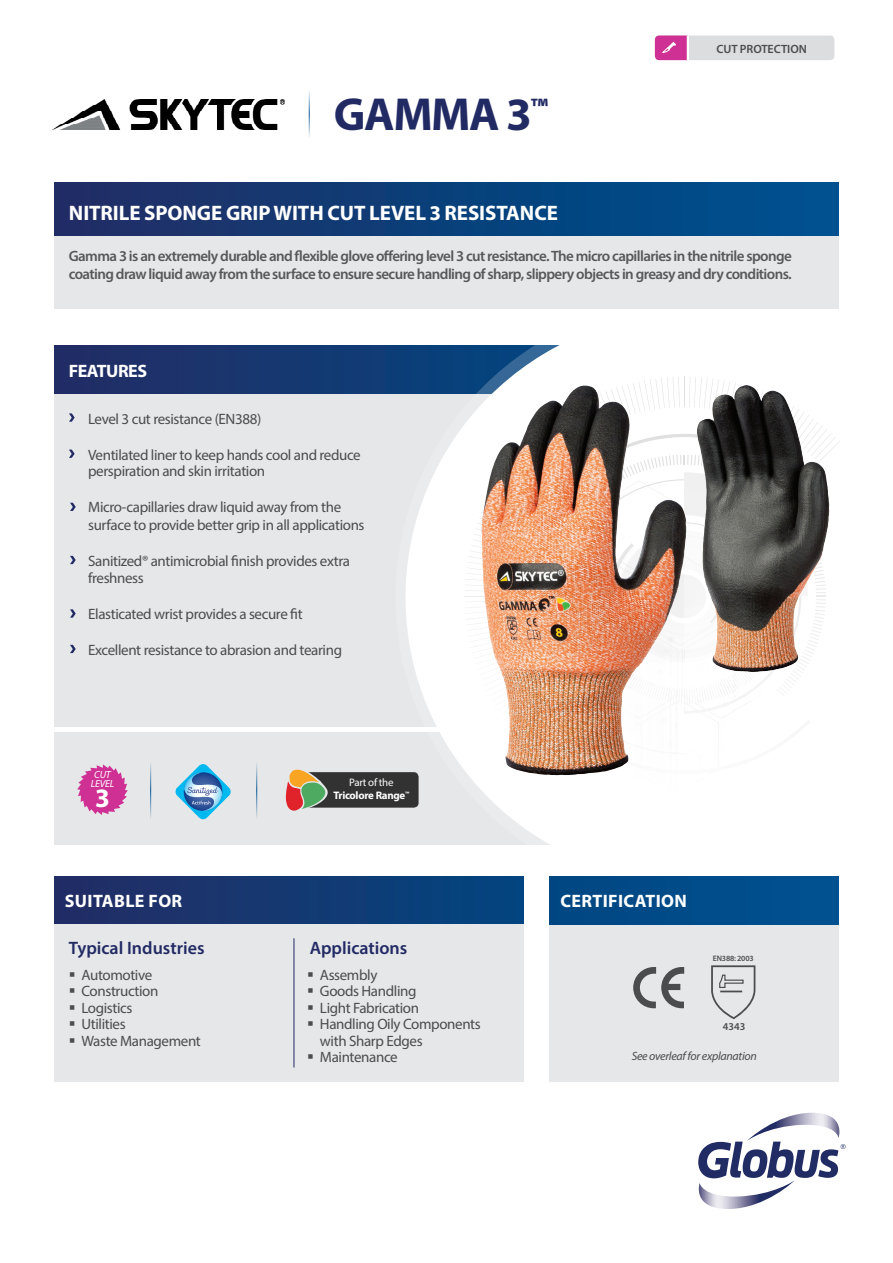
<style>
.page{position:relative;width:893px;height:1263px;background:#fff}
.page>*{position:absolute;margin:0;border:0;box-sizing:border-box;transform-origin:0 0}
.t1{font:700 46.5px "Myriad Pro";letter-spacing:-.03em;color:#222a64}
.t2{font:700 26.7px "Myriad Pro";color:#fff}
.Body_Copy{font:700 21px "Myriad Pro";letter-spacing:-.005em;color:#fff}
.Body_Copy-2{font:600 18px "Myriad Pro";color:#222a64}
.Body_Copy-3{font:700 18px "Myriad Pro";letter-spacing:.02em;color:#fff}
.Body_Copy-4{font:700 18px "Myriad Pro";letter-spacing:-.025em;color:#fff}
.Body_Copy-5{font:15px/16.5px "Myriad Pro";letter-spacing:-.025em;color:#4b4c4d}
.t3{font:600 15px/18px "Myriad Pro";letter-spacing:-.04em;color:#57585a}
.t4{font:600 12px "Myriad Pro";letter-spacing:-.005em;color:#4b4c4d}
.Body_Copy-6{font:italic 12px "Myriad Pro";letter-spacing:-.025em;color:#4b4c4d}
.t5{font:700 10.95px "Myriad Pro";letter-spacing:-.025em;color:#fff}
.t6{font:10.95px "Myriad Pro";letter-spacing:-.025em;color:#fff}
.t7{font:600 10.5px "Myriad Pro";color:#4b4c4d}
.t8{font:italic 10.35px "Myriad Pro";letter-spacing:-.025em;color:#fff}
.t9{font:600 7.95px "Myriad Pro";letter-spacing:-.025em;color:#4b4c4d}
</style>
<div class="page">
<div style="left:54px;top:394px;width:473px;height:333px;background:#e6e7e9"></div>
<div style="left:54px;top:732px;width:580px;height:113px;background:#e6e7e9"></div>
<div style="left:54px;top:346px;width:586px;height:48px;background:#1b356e"></div>
<div style="left:550px;top:924px;width:289px;height:158px;background:#e6e7e9"></div>
<div style="left:54px;top:924px;width:470px;height:158px;background:#e6e7e9"></div>
<svg style="left:395px;top:308px;width:444px;height:588px;fill:#fff"></svg>
<hr style="left:294px;top:938px;width:1px;height:129px;background:#222a64">
<div style="left:54px;top:876px;width:470px;height:48px;background:linear-gradient(to right,#242c64,#034580)"></div>
<div style="left:635px;top:669px;width:9px;height:177px;background:#fff"></div>
<div style="left:618px;top:593px;width:18px;height:253px;background:#fff"></div>
<hr style="left:675px;top:687px;width:3px;height:159px;background:#231f20">
<hr style="left:669px;top:637px;width:3px;height:209px;background:#231f20">
<div style="left:658px;top:649px;width:8px;height:197px;background:#fff"></div>
<div style="left:646px;top:642px;width:18px;height:204px;background:#fff"></div>
<svg style="left:465px;top:377px;width:375px;height:449px"></svg>
<hr style="left:734px;top:588px;width:1px;height:128px;background:#231f20;border-radius:50%">
<hr style="left:733px;top:593px;width:1px;height:159px;background:#231f20;border-radius:50%">
<div style="left:634px;top:703px;width:114px;height:114px;background:#fff;border-radius:50%"></div>
<svg style="left:698px;top:1113px;width:148px;height:96px"></svg>
<div style="left:550px;top:876px;width:289px;height:49px;background:#014c8a"></div>
<div style="left:54px;top:183px;width:785px;height:53px;background:linear-gradient(to right,#202c64,#005291)"></div>
<div style="left:54px;top:236px;width:785px;height:72px;background:#e6e7e9"></div>
<svg style="left:69px;top:450px;width:6px;height:8px"></svg>
<svg style="left:69px;top:413px;width:6px;height:9px"></svg>
<svg style="left:70px;top:503px;width:6px;height:8px"></svg>
<img style="left:481px;top:386px;width:205px;height:389px">
<img style="left:696px;top:386px;width:116px;height:286px">
<svg style="left:711px;top:965px;width:44px;height:54px"></svg>
<svg style="left:633px;top:967px;width:51px;height:41px"></svg>
<svg style="left:70px;top:556px;width:6px;height:8px"></svg>
<svg style="left:70px;top:609px;width:6px;height:9px"></svg>
<svg style="left:70px;top:645px;width:6px;height:8px"></svg>
<div style="left:655px;top:36px;width:179px;height:24px;background:#dcdddf;border-radius:4px"></div>
<svg style="left:655px;top:36px;width:34px;height:24px"></svg>
<svg style="left:175px;top:764px;width:56px;height:55px"></svg>
<div style="left:305px;top:772px;width:114px;height:36px;background:#333233;border-radius:5px"></div>
<svg style="left:285px;top:769px;width:47px;height:42px"></svg>
<hr style="left:150px;top:760px;width:1px;height:59px;background:#005292">
<hr style="left:256px;top:760px;width:1px;height:59px;background:#005292">
<svg style="left:77px;top:764px;width:51px;height:51px"></svg>
<img style="left:53px;top:100px;width:232px;height:29px">
<hr style="left:309px;top:88px;width:1px;height:50px;background:#005292">
<p class="t1" style="left:334px;top:84px;width:216px">GAMMA 3<sup>™</sup></p>
<p class="Body_Copy" style="left:69px;top:199px;width:490px">NITRILE SPONGE GRIP WITH CUT LEVEL 3 RESISTANCE</p>
<p class="t4" style="left:740px;top:39px;width:92px">CUT PROTECTION</p>
<p class="t4" style="left:716px;top:41px;width:92px">CUT PROTECTION</p>
<p class="t3" style="left:69px;top:247px;width:725px">Gamma 3 is an extremely durable and flexible glove offering level 3 cut resistance. The micro capillaries in the nitrile sponge coating draw liquid away from the surface to ensure secure handling of sharp, slippery objects in greasy and dry conditions.</p>
<p class="Body_Copy-4" style="left:69px;top:360px;width:80px">FEATURES</p>
<p class="Body_Copy-5" style="left:88px;top:410px;width:175px">Level 3 cut resistance (EN388)</p>
<p class="Body_Copy-5" style="left:88px;top:446px;width:274px">Ventilated liner to keep hands cool and reduce perspiration and skin irritation</p>
<p class="Body_Copy-5" style="left:88px;top:498px;width:278px;line-height:18px">Micro-capillaries draw liquid away from the surface to provide better grip in all applications</p>
<p class="Body_Copy-5" style="left:88px;top:553px;width:263px">Sanitized® antimicrobial finish provides extra freshness</p>
<p class="Body_Copy-5" style="left:88px;top:605px;width:216px">Elasticated wrist provides a secure fit</p>
<p class="Body_Copy-5" style="left:88px;top:641px;width:255px">Excellent resistance to abrasion and tearing</p>
<p class="t8" style="left:94px;top:768px;width:18px">CUT</p>
<p class="t8" style="left:91px;top:777px;width:25px">LEVEL</p>
<p class="t2" style="left:95px;top:780px;width:16px">3</p>
<p class="t6" style="left:349px;top:775px;width:46px">Part of the</p>
<p class="t5" style="left:333px;top:788px;width:77px">Tricolore Range<sup>™</sup></p>
<p class="Body_Copy-3" style="left:65px;top:889px;width:119px">SUITABLE FOR</p>
<p class="Body_Copy-3" style="left:560px;top:889px;width:128px">CERTIFICATION</p>
<p class="Body_Copy-2" style="left:69px;top:936px;width:137px">Typical Industries</p>
<p class="Body_Copy-5" style="left:81px;top:966px;width:72px">Automotive</p>
<p class="Body_Copy-5" style="left:81px;top:983px;width:78px">Construction</p>
<p class="Body_Copy-5" style="left:81px;top:999px;width:52px">Logistics</p>
<p class="Body_Copy-5" style="left:81px;top:1016px;width:46px">Utilities</p>
<p class="Body_Copy-5" style="left:81px;top:1032px;width:121px">Waste Management</p>
<p class="Body_Copy-2" style="left:310px;top:936px;width:99px">Applications</p>
<p class="Body_Copy-5" style="left:320px;top:966px;width:59px">Assembly</p>
<p class="Body_Copy-5" style="left:320px;top:983px;width:98px">Goods Handling</p>
<p class="Body_Copy-5" style="left:320px;top:999px;width:101px">Light Fabrication</p>
<p class="Body_Copy-5" style="left:320px;top:1016px;width:162px">Handling Oily Components with Sharp Edges</p>
<p class="Body_Copy-5" style="left:320px;top:1049px;width:79px">Maintenance</p>
<p class="t9" style="left:713px;top:954px;width:42px">EN388: 2003</p>
<p class="t7" style="left:723px;top:1020px;width:24px">4343</p>
<p class="Body_Copy-6" style="left:632px;top:1048px;width:127px">See overleaf for explanation</p>
</div>
